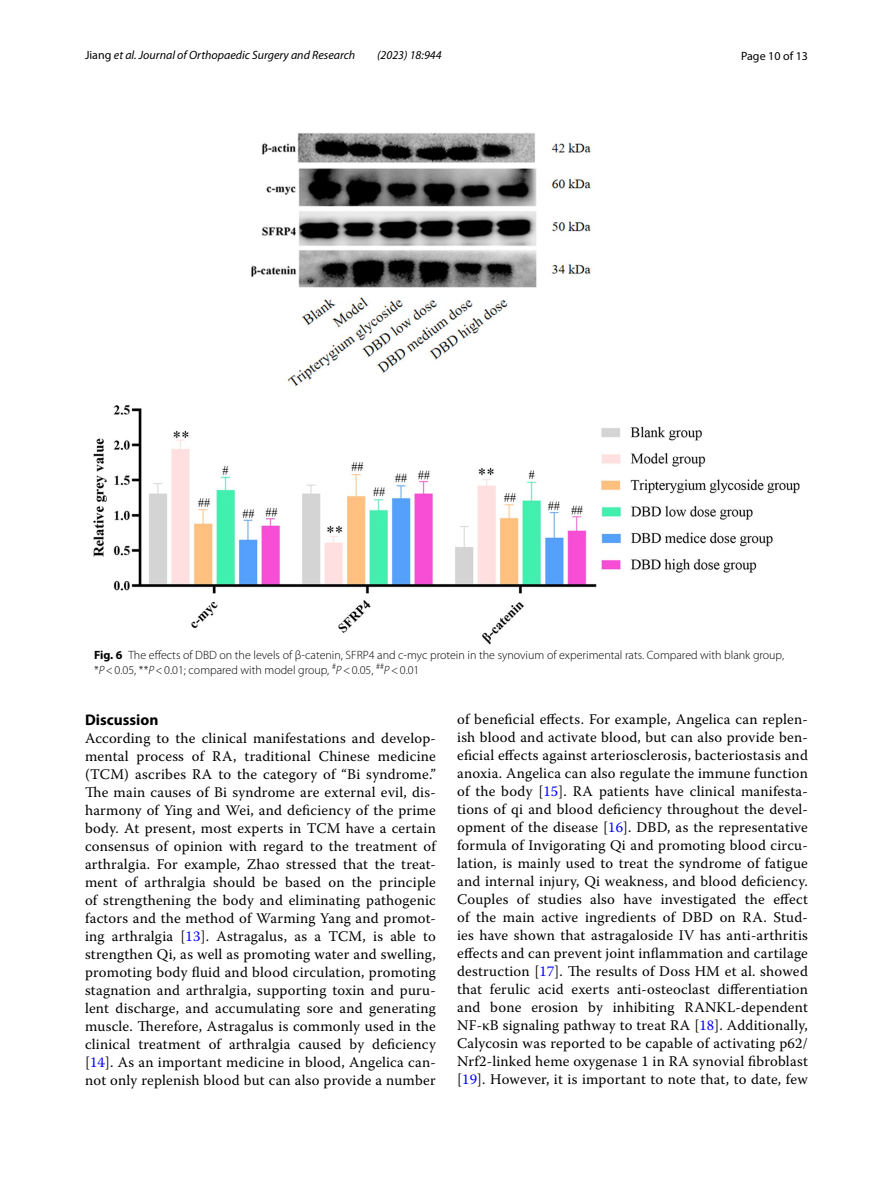
<style>
.page{position:relative;width:893px;height:1187px;background:#fff}
.page>*{position:absolute;margin:0;border:0;box-sizing:border-box;transform-origin:0 0}
.t1{font:700 15.45px "Myriad Pro";color:#000}
.t2{font:14.7px/18px "Warnock Pro";letter-spacing:.015em;color:#000;text-align:justify}
.t3{font:300 12px/15px "Myriad Pro";color:#000}
.t4{font:italic 12px "Myriad Pro";color:#000}
.t5{font:12px "Myriad Pro";color:#000}
.s1{font-style:normal}
.s2{font-weight:700}
.s3{font-style:italic}
.s4{color:#00f}
</style>
<div class="page">
<img style="left:94px;top:133px;width:705px;height:511px">
<p class="t4" style="left:85px;top:48px;width:272px"><span class="s1">Jiang</span> et al. Journal of Orthopaedic Surgery and Research</p>
<p class="t4" style="left:377px;top:48px;width:66px">(2023) 18:944</p>
<p class="t5" style="left:741px;top:48px;width:68px">Page 10 of 13</p>
<p class="t3" style="left:94px;top:648px;width:691px"><span class="s2">Fig. 6</span> The effects of DBD on the levels of β-catenin, SFRP4 and c-myc protein in the synovium of experimental rats. Compared with blank group, *<span class="s3">P</span>&lt;0.05, **<span class="s3">P</span>&lt;0.01; compared with model group, <sup>#</sup><span class="s3">P</span>&lt;0.05, <sup>##</sup><span class="s3">P</span>&lt;0.01</p>
<p class="t1" style="left:85px;top:709px;width:75px">Discussion</p>
<p class="t2" style="left:85px;top:728px;width:352px">According to the clinical manifestations and develop&shy;mental process of RA, traditional Chinese medicine (TCM) ascribes RA to the category of “Bi syndrome.” The main causes of Bi syndrome are external evil, dis&shy;harmony of Ying and Wei, and deficiency of the prime body. At present, most experts in TCM have a certain consensus of opinion with regard to the treatment of arthralgia. For example, Zhao stressed that the treat&shy;ment of arthralgia should be based on the principle of strengthening the body and eliminating pathogenic factors and the method of Warming Yang and promot&shy;ing arthralgia [<span class="s4">13</span>]. Astragalus, as a TCM, is able to strengthen Qi, as well as promoting water and swelling, promoting body fluid and blood circulation, promoting stagnation and arthralgia, supporting toxin and puru&shy;lent discharge, and accumulating sore and generating muscle. Therefore, Astragalus is commonly used in the clinical treatment of arthralgia caused by deficiency [<span class="s4">14</span>]. As an important medicine in blood, Angelica can&shy;not only replenish blood but can also provide a number</p>
<p class="t2" style="left:457px;top:710px;width:352px">of beneficial effects. For example, Angelica can replen&shy;ish blood and activate blood, but can also provide ben&shy;eficial effects against arteriosclerosis, bacteriostasis and anoxia. Angelica can also regulate the immune function of the body [<span class="s4">15</span>]. RA patients have clinical manifesta&shy;tions of qi and blood deficiency throughout the devel&shy;opment of the disease [<span class="s4">16</span>]. DBD, as the representative formula of Invigorating Qi and promoting blood circu&shy;lation, is mainly used to treat the syndrome of fatigue and internal injury, Qi weakness, and blood deficiency.<br>Couples of studies also have investigated the effect of the main active ingredients of DBD on RA. Stud&shy;ies have shown that astragaloside IV has anti-arthritis effects and can prevent joint inflammation and cartilage destruction [<span class="s4">17</span>]. The results of Doss HM et al. showed that ferulic acid exerts anti-osteoclast differentiation and bone erosion by inhibiting RANKL-dependent NF-κB signaling pathway to treat RA [<span class="s4">18</span>]. Additionally, Calycosin was reported to be capable of activating p62/ Nrf2-linked heme oxygenase 1 in RA synovial fibroblast [<span class="s4">19</span>]. However, it is important to note that, to date, few</p>
</div>
